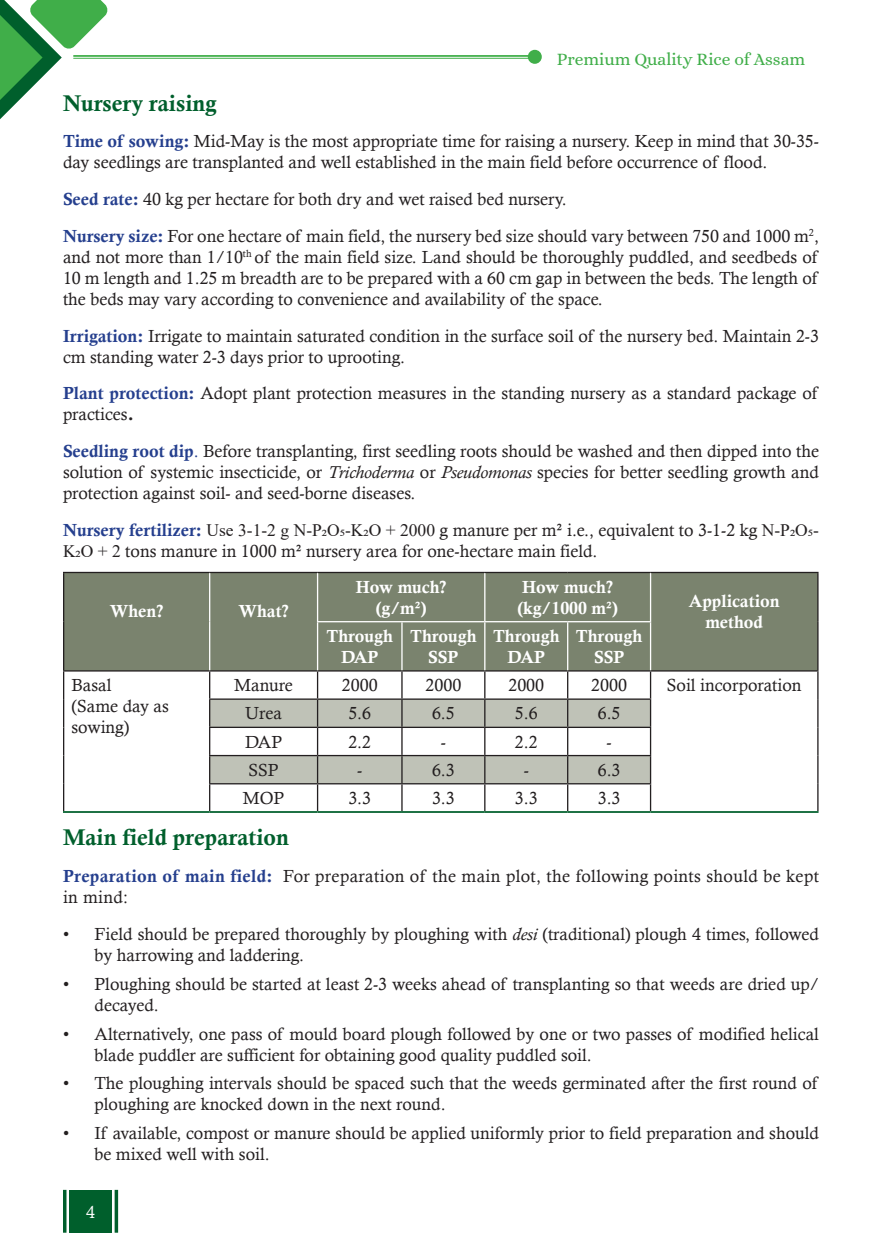
<style>
.page{position:relative;width:882px;height:1260px;background:#fff}
.page>*{position:absolute;margin:0;border:0;box-sizing:border-box;transform-origin:0 0}
.t1{font:22.75px "Calis MT Bol";color:#005f2c}
.t2{font:17.5px/21px "Calisto";color:#231f20}
.t3{font:17.5px/21px "Calis MT Bol";color:#fff;text-align:center}
.t4{font:17.5px/21px "Calisto";letter-spacing:.02em;color:#231f20}
.t5{font:17.5px "Alice";color:#40ae49}
.t6{font:17.5px "Calisto";color:#fff}
.s1{font-family:"Calis MT Bol";color:#253f8e}
.s2{font-family:"Calis MT Bol"}
.s3{color:#253f8e}
.s4{font-style:italic}
.s5{font-family:"Times New Roman"}
</style>
<div class="page">
<div style="left:69px;top:1190px;width:43px;height:43px;background:#005f2c"></div>
<hr style="left:63px;top:1190px;width:3px;height:43px;background:#005f2c">
<hr style="left:115px;top:1190px;width:3px;height:43px;background:#005f2c">
<hr style="left:73px;top:55px;width:462px;height:2px;background:#40ae49">
<hr style="left:73px;top:58px;width:462px;height:1px;background:#40ae49">
<div style="left:528px;top:50px;width:14px;height:14px;background:#40ae49;border-radius:50%"></div>
<svg style="left:0;top:0;width:108px;height:119px"></svg>
<div style="left:64px;top:573px;width:753px;height:97px;background:#7a836e"></div>
<hr style="left:63px;top:572px;width:147px;height:1px;background:#231f20">
<hr style="left:63px;top:573px;width:1px;height:49px;background:#231f20">
<hr style="left:210px;top:572px;width:108px;height:1px;background:#231f20">
<hr style="left:63px;top:622px;width:1px;height:48px;background:#231f20">
<hr style="left:318px;top:572px;width:84px;height:1px;background:#231f20">
<hr style="left:402px;top:572px;width:83px;height:1px;background:#231f20">
<hr style="left:485px;top:572px;width:83px;height:1px;background:#231f20">
<hr style="left:568px;top:572px;width:83px;height:1px;background:#231f20">
<hr style="left:651px;top:572px;width:168px;height:1px;background:#231f20">
<hr style="left:817px;top:573px;width:2px;height:49px;background:#231f20">
<hr style="left:817px;top:622px;width:2px;height:48px;background:#231f20">
<hr style="left:63px;top:670px;width:147px;height:2px;background:#231f20">
<svg style="left:63px;top:672px;width:1px;height:139px"></svg>
<hr style="left:210px;top:670px;width:108px;height:2px;background:#231f20">
<hr style="left:318px;top:670px;width:84px;height:2px;background:#231f20">
<hr style="left:402px;top:670px;width:83px;height:2px;background:#231f20">
<hr style="left:485px;top:670px;width:83px;height:2px;background:#231f20">
<hr style="left:568px;top:670px;width:83px;height:2px;background:#231f20">
<hr style="left:651px;top:670px;width:168px;height:2px;background:#231f20">
<hr style="left:817px;top:672px;width:2px;height:27px;background:#231f20">
<hr style="left:817px;top:699px;width:2px;height:28px;background:#231f20">
<hr style="left:817px;top:727px;width:2px;height:29px;background:#231f20">
<hr style="left:817px;top:756px;width:2px;height:28px;background:#231f20">
<hr style="left:817px;top:784px;width:2px;height:27px;background:#231f20">
<svg style="left:209px;top:672px;width:442px;height:139px"></svg>
<hr style="left:63px;top:811px;width:147px;height:2px;background:#005f2c">
<hr style="left:210px;top:811px;width:108px;height:2px;background:#005f2c">
<hr style="left:318px;top:811px;width:84px;height:2px;background:#005f2c">
<hr style="left:402px;top:811px;width:83px;height:2px;background:#005f2c">
<hr style="left:485px;top:811px;width:83px;height:2px;background:#005f2c">
<hr style="left:568px;top:811px;width:83px;height:2px;background:#005f2c">
<hr style="left:651px;top:811px;width:168px;height:2px;background:#005f2c">
<hr style="left:209px;top:573px;width:1px;height:49px;background:#fff">
<hr style="left:209px;top:622px;width:1px;height:48px;background:#fff">
<hr style="left:317px;top:573px;width:1px;height:48px;background:#fff">
<hr style="left:484px;top:573px;width:1px;height:48px;background:#fff">
<hr style="left:650px;top:573px;width:1px;height:48px;background:#fff">
<hr style="left:317px;top:622px;width:1px;height:48px;background:#fff">
<hr style="left:401px;top:622px;width:2px;height:48px;background:#fff">
<hr style="left:484px;top:622px;width:1px;height:48px;background:#fff">
<hr style="left:567px;top:622px;width:1px;height:48px;background:#fff">
<hr style="left:650px;top:622px;width:1px;height:48px;background:#fff">
<hr style="left:317px;top:621px;width:85px;height:1px;background:#fff">
<hr style="left:402px;top:621px;width:83px;height:1px;background:#fff">
<hr style="left:485px;top:621px;width:83px;height:1px;background:#fff">
<hr style="left:568px;top:621px;width:83px;height:1px;background:#fff">
<p class="t5" style="left:557px;top:50px;width:250px">Premium Quality Rice of Assam</p>
<h1 class="t1" style="left:63px;top:90px;width:155px">Nursery raising</h1>
<p class="t2" style="left:63px;top:131px;width:758px"><span class="s1">Time of sowing:</span> Mid-May is the most appropriate time for raising a nursery. Keep in mind that 30-35- day seedlings are transplanted and well established in the main field before occurrence of flood.</p>
<p class="t2" style="left:63px;top:181px;width:758px;line-height:36.8px"><span class="s1">Seed rate:</span> 40 kg per hectare for both dry and wet raised bed nursery.<br><span class="s1">Nursery size:</span> For one hectare of main field, the nursery bed size should vary between 750 and 1000 m<sup>2</sup>,</p>
<p class="t2" style="left:63px;top:246px;width:756px;text-align:justify">and not more than 1/10<sup>th</sup> of the main field size. Land should be thoroughly puddled, and seedbeds of 10 m length and 1.25 m breadth are to be prepared with a 60 cm gap in between the beds. The length of the beds may vary according to convenience and availability of the space.</p>
<p class="t2" style="left:63px;top:325px;width:758px"><span class="s1">Irrigation:</span> Irrigate to maintain saturated condition in the surface soil of the nursery bed. Maintain 2-3 cm standing water 2-3 days prior to uprooting.</p>
<p class="t2" style="left:63px;top:383px;width:756px"><span class="s1">Plant protection:</span> Adopt plant protection measures in the standing nursery as a standard package of practices<span class="s2">.</span></p>
<p class="t2" style="left:63px;top:441px;width:758px;text-align:justify"><span class="s1">Seedling root dip</span><span class="s3">.</span> Before transplanting, first seedling roots should be washed and then dipped into the solution of systemic insecticide, or <span class="s4">Trichoderma</span> or <span class="s4">Pseudomonas</span> species for better seedling growth and protection against soil- and seed-borne diseases.</p>
<p class="t2" style="left:63px;top:519px;width:757px"><span class="s1">Nursery fertilizer:</span> <span class="s5">Use 3-1-2 g N-P₂O₅-K₂O + 2000</span> g manure per m² i.e., equivalent to 3-1-2 kg <span class="s5">N-P₂O₅-<br>K₂O + 2</span> tons manure in 1000 m² nursery area for one-hectare main field.</p>
<p class="t3" style="left:110px;top:601px;width:55px">When?</p>
<p class="t3" style="left:238px;top:601px;width:52px">What?</p>
<p class="t3" style="left:356px;top:576px;width:92px">How much? (g/m²)</p>
<p class="t3" style="left:517px;top:576px;width:102px;text-align:left">How much? (kg/1000 m²)</p>
<p class="t3" style="left:327px;top:626px;width:68px">Through<br>DAP</p>
<p class="t3" style="left:410px;top:626px;width:68px">Through<br>SSP</p>
<p class="t3" style="left:493px;top:626px;width:68px">Through<br>DAP</p>
<p class="t3" style="left:576px;top:626px;width:68px">Through<br>SSP</p>
<p class="t3" style="left:689px;top:590px;width:92px">Application method</p>
<p class="t2" style="left:72px;top:675px;width:99px">Basal<br>(Same day as sowing)</p>
<p class="t2" style="left:234px;top:675px;width:60px">Manure</p>
<p class="t2" style="left:342px;top:675px;width:37px">2000</p>
<p class="t2" style="left:426px;top:675px;width:37px">2000</p>
<p class="t2" style="left:508px;top:675px;width:37px">2000</p>
<p class="t2" style="left:591px;top:675px;width:37px">2000</p>
<p class="t2" style="left:667px;top:675px;width:136px">Soil incorporation</p>
<p class="t2" style="left:245px;top:703px;width:38px">Urea</p>
<p class="t2" style="left:348px;top:703px;width:24px">5.6</p>
<p class="t2" style="left:432px;top:703px;width:24px">6.5</p>
<p class="t2" style="left:515px;top:703px;width:24px">5.6</p>
<p class="t2" style="left:598px;top:703px;width:24px">6.5</p>
<p class="t2" style="left:245px;top:731px;width:39px">DAP</p>
<p class="t2" style="left:348px;top:731px;width:24px">2.2</p>
<p class="t2" style="left:441px;top:731px;width:7px">-</p>
<p class="t2" style="left:515px;top:731px;width:24px">2.2</p>
<p class="t2" style="left:607px;top:731px;width:7px">-</p>
<p class="t2" style="left:249px;top:759px;width:32px">SSP</p>
<p class="t2" style="left:357px;top:759px;width:7px">-</p>
<p class="t2" style="left:432px;top:759px;width:24px">6.3</p>
<p class="t2" style="left:524px;top:759px;width:7px">-</p>
<p class="t2" style="left:598px;top:759px;width:24px">6.3</p>
<p class="t2" style="left:243px;top:787px;width:43px">MOP</p>
<p class="t2" style="left:348px;top:787px;width:24px">3.3</p>
<p class="t2" style="left:432px;top:787px;width:24px">3.3</p>
<p class="t2" style="left:515px;top:787px;width:24px">3.3</p>
<p class="t2" style="left:598px;top:787px;width:24px">3.3</p>
<h1 class="t1" style="left:63px;top:824px;width:227px">Main field preparation</h1>
<p class="t4" style="left:63px;top:865px;width:758px"><span class="s1">Preparation of main field:</span> For preparation of the main plot, the following points should be kept in mind:</p>
<p class="t2" style="left:95px;top:923px;width:726px;text-indent:-32px">• Field should be prepared thoroughly by ploughing with <span class="s4">desi</span> (traditional) plough 4 times, followed by harrowing and laddering.</p>
<p class="t2" style="left:95px;top:973px;width:726px;text-indent:-32px">• Ploughing should be started at least 2-3 weeks ahead of transplanting so that weeds are dried up/ decayed.</p>
<p class="t2" style="left:95px;top:1023px;width:726px;text-indent:-32px">• Alternatively, one pass of mould board plough followed by one or two passes of modified helical blade puddler are sufficient for obtaining good quality puddled soil.</p>
<p class="t2" style="left:95px;top:1073px;width:724px;text-indent:-32px">• The ploughing intervals should be spaced such that the weeds germinated after the first round of ploughing are knocked down in the next round.</p>
<p class="t2" style="left:95px;top:1123px;width:726px;text-indent:-32px">• If available, compost or manure should be applied uniformly prior to field preparation and should be mixed well with soil.</p>
<p class="t6" style="left:86px;top:1201px;width:10px">4</p>
</div>
